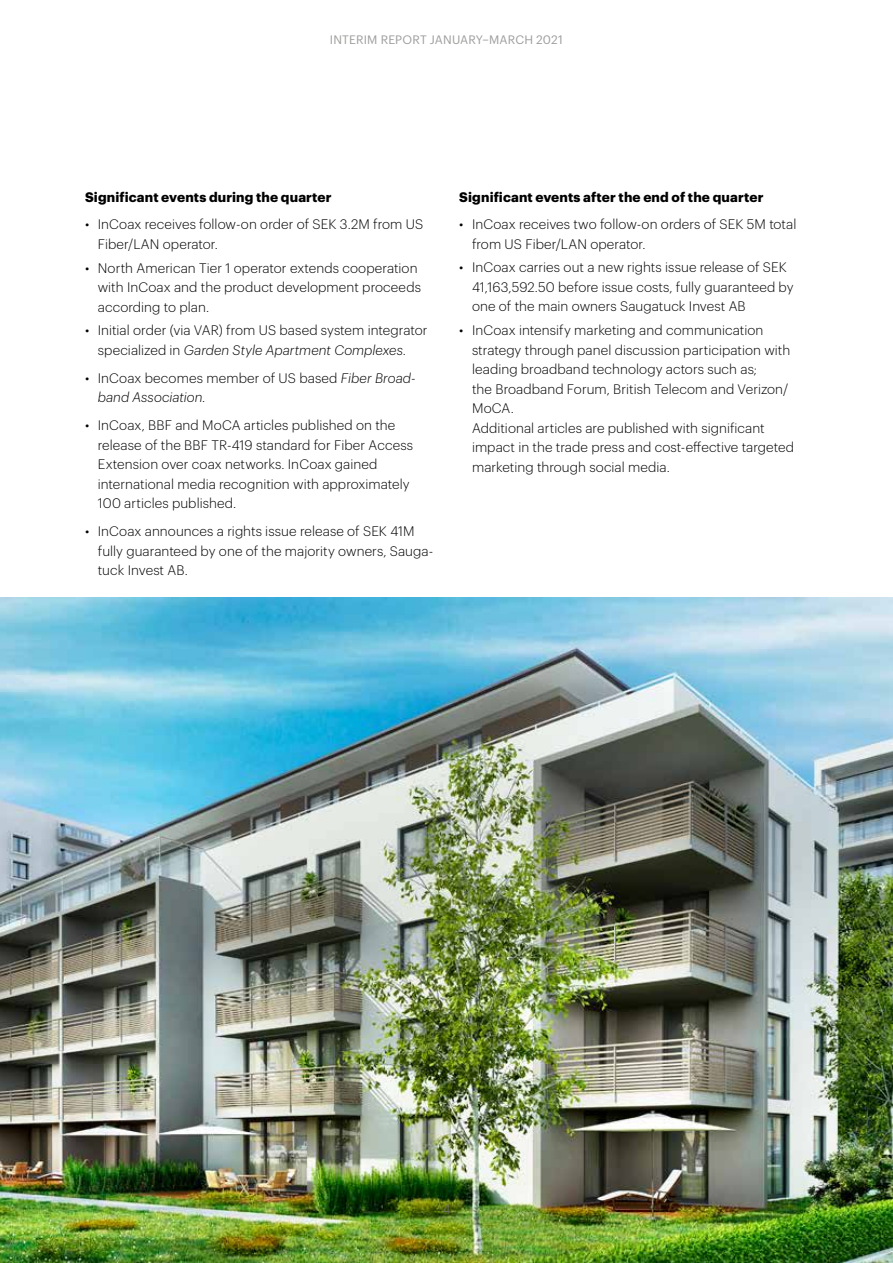
<style>
.page{position:relative;width:893px;height:1263px;background:#fff}
.page>*{position:absolute;margin:0;border:0;box-sizing:border-box;transform-origin:0 0}
.t1{font:300 13.5px/19.5px "Graphik";letter-spacing:.005em;color:#020203}
.t2{font:700 13.5px "Graphik";letter-spacing:.01em;color:#000}
.t3{font:700 13.5px "Graphik";letter-spacing:.01em;color:#020203}
.t4{font:300 13.5px "Graphik";color:#706f6f}
.t5{font:12px "Graphik";letter-spacing:.01em;color:#9d9d9c}
.s1{font-style:italic}
</style>
<div class="page">
<img style="left:0;top:597px;width:893px;height:666px">
<p class="t5" style="left:330px;top:30px;width:235px">INTERIM REPORT JANUARY–MARCH 2021</p>
<p class="t3" style="left:85px;top:187px;width:248px">Significant events during the quarter</p>
<p class="t1" style="left:98px;top:214px;width:327px;text-indent:-13px">• InCoax receives follow-on order of SEK 3.2M from US<br>Fiber/LAN operator.</p>
<p class="t1" style="left:98px;top:257px;width:325px;text-indent:-13px">• North American Tier 1 operator extends cooperation with InCoax and the product development proceeds according to plan.</p>
<p class="t1" style="left:98px;top:320px;width:331px;text-indent:-13px">• Initial order (via VAR) from US based system integrator specialized in <span class="s1">Garden Style Apartment Complexes</span>.</p>
<p class="t1" style="left:98px;top:367px;width:319px;text-indent:-13px">• InCoax becomes member of US based <span class="s1">Fiber Broad&shy;band Association</span>.</p>
<p class="t1" style="left:98px;top:415px;width:317px;text-indent:-13px">• InCoax, BBF and MoCA articles published on the release of the BBF TR-419 standard for Fiber Access Extension over coax networks. InCoax gained international media recognition with approximately 100 articles published.</p>
<p class="t1" style="left:98px;top:521px;width:337px;text-indent:-13px">• InCoax announces a rights issue release of SEK 41M fully guaranteed by one of the majority owners, Sauga&shy;tuck Invest AB.</p>
<p class="t2" style="left:459px;top:187px;width:306px">Significant events after the end of the quarter</p>
<p class="t1" style="left:472px;top:213px;width:326px;text-indent:-13px">• InCoax receives two follow-on orders of SEK 5M total from US Fiber/LAN operator.</p>
<p class="t1" style="left:472px;top:257px;width:323px;text-indent:-13px">• InCoax carries out a new rights issue release of SEK<br>41,163,592.50 before issue costs, fully guaranteed by one of the main owners Saugatuck Invest AB</p>
<p class="t1" style="left:472px;top:319px;width:324px;text-indent:-13px">• InCoax intensify marketing and communication strategy through panel discussion participation with leading broadband technology actors such as;<br>the Broadband Forum, British Telecom and Verizon/ MoCA.<br>Additional articles are published with significant impact in the trade press and cost-effective targeted marketing through social media.</p>
<p class="t4" style="left:442px;top:1200px;width:10px">4</p>
</div>
